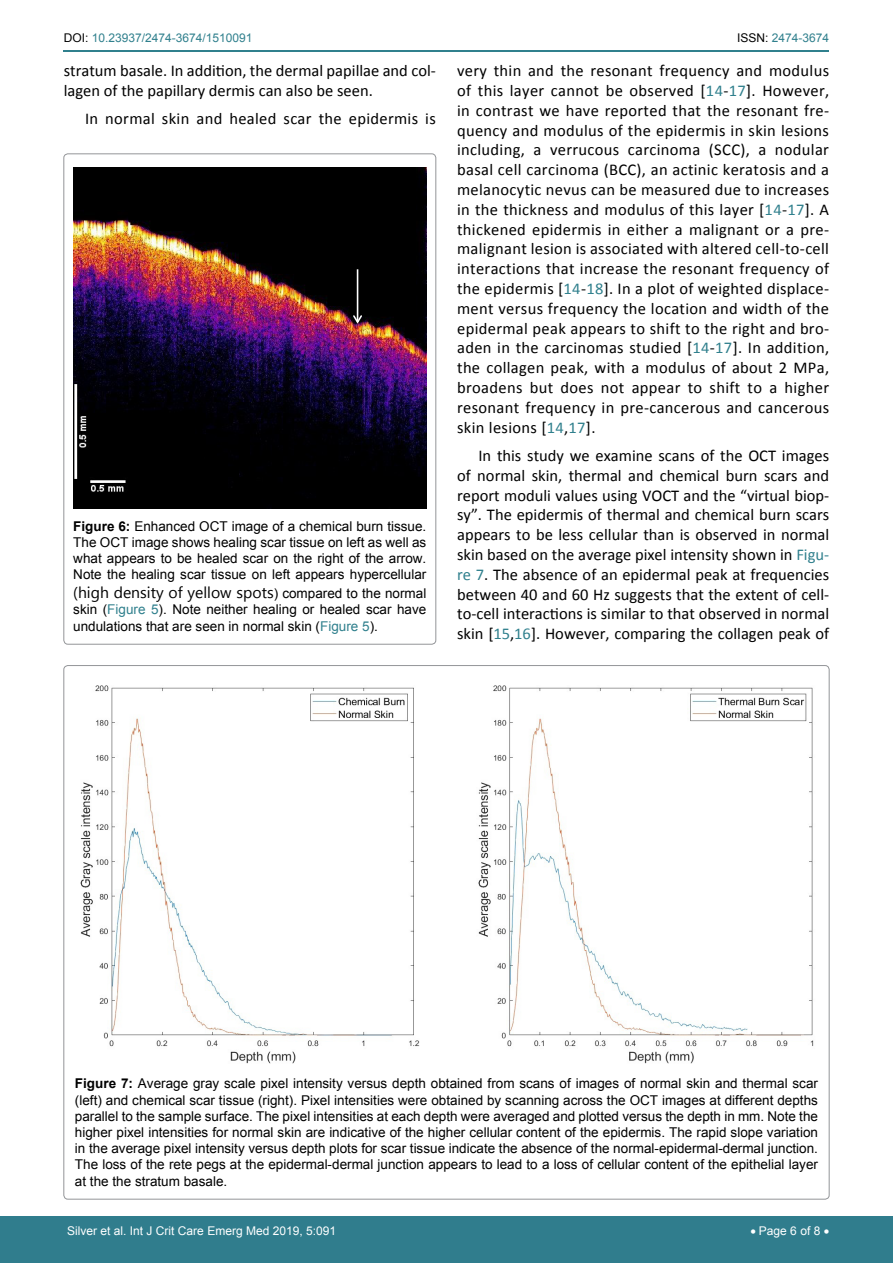
<style>
.page{position:relative;width:893px;height:1263px;background:#fff}
.page>*{position:absolute;margin:0;border:0;box-sizing:border-box;transform-origin:0 0}
.t1{font:16.5px/19.8px "Calibri";color:#000;text-align:justify}
.t2{font:16.5px "Calibri";letter-spacing:.02em;color:#000}
.t3{font:15.75px "Segoe UI";color:#000}
.t4{font:13.5px/16.2px "Arial";color:#000;text-align:justify}
.t5{font:12px "Arial";color:#fff}
.t6{font:12px "Arial";color:#30808d}
.s1{color:#000}
.s2{font-weight:700}
.s3{font-family:"Arial";font-size:13.5px}
.s4{color:#30808d}
</style>
<div class="page">
<hr style="left:64px;top:50px;width:765px;height:2px;background:#30808d">
<div style="left:0;top:1217px;width:893px;height:46px;background:#307d8d"></div>
<img style="left:73px;top:167px;width:353px;height:341px">
<hr style="left:357px;top:269px;width:1px;height:53px;background:#fff">
<svg style="left:352px;top:314px;width:11px;height:11px"></svg>
<img style="left:80px;top:685px;width:734px;height:379px">
<p class="t6" style="left:64px;top:30px;width:190px"><span class="s1">DOI:</span> 10.23937/2474-3674/1510091</p>
<p class="t6" style="left:737px;top:30px;width:94px"><span class="s1">ISSN:</span> 2474-3674</p>
<p class="t1" style="left:64px;top:61px;width:374px">stratum basale. In addition, the dermal papillae and col&shy;lagen of the papillary dermis can also be seen.</p>
<p class="t2" style="left:85px;top:108px;width:352px">In normal skin and healed scar the epidermis is</p>
<p class="t4" style="left:73px;top:518px;width:355px"><span class="s2">Figure 6:</span> Enhanced OCT image of a chemical burn tissue.<br>The OCT image shows healing scar tissue on left as well as what appears to be healed scar on the right of the arrow.<br>Note the healing scar tissue on left appears hypercellular</p>
<p class="t3" style="left:73px;top:582px;width:355px">(high density of yellow spots<span class="s3">) compared to the normal</span></p>
<p class="t4" style="left:73px;top:602px;width:355px">skin (<span class="s4">Figure 5</span>). Note neither healing or healed scar have undulations that are seen in normal skin (<span class="s4">Figure 5</span>).</p>
<p class="t1" style="left:457px;top:61px;width:374px">very thin and the resonant frequency and modulus of this layer cannot be observed [<span class="s4">14</span>-<span class="s4">17</span>]. However, in contrast we have reported that the resonant fre&shy;quency and modulus of the epidermis in skin lesions including, a verrucous carcinoma (SCC), a nodular basal cell carcinoma (BCC), an actinic keratosis and a melanocytic nevus can be measured due to increases in the thickness and modulus of this layer [<span class="s4">14</span>-<span class="s4">17</span>]. A thickened epidermis in either a malignant or a pre&shy;malignant lesion is associated with altered cell-to-cell interactions that increase the resonant frequency of the epidermis [<span class="s4">14</span>-<span class="s4">18</span>]. In a plot of weighted displace&shy;ment versus frequency the location and width of the epidermal peak appears to shift to the right and bro&shy;aden in the carcinomas studied [<span class="s4">14</span>-<span class="s4">17</span>]. In addition, the collagen peak, with a modulus of about 2 MPa, broadens but does not appear to shift to a higher resonant frequency in pre-cancerous and cancerous skin lesions [<span class="s4">14</span>,<span class="s4">17</span>].</p>
<p class="t1" style="left:457px;top:446px;width:374px;text-indent:21px">In this study we examine scans of the OCT images of normal skin, thermal and chemical burn scars and report moduli values using VOCT and the “virtual biop&shy;sy”. The epidermis of thermal and chemical burn scars appears to be less cellular than is observed in normal skin based on the average pixel intensity shown in <span class="s4">Figu&shy;re 7</span>. The absence of an epidermal peak at frequencies between 40 and 60 Hz suggests that the extent of cell&shy;to-cell interactions is similar to that observed in normal skin [<span class="s4">15</span>,<span class="s4">16</span>]. However, comparing the collagen peak of</p>
<p class="t4" style="left:75px;top:1076px;width:745px"><span class="s2">Figure 7:</span> Average gray scale pixel intensity versus depth obtained from scans of images of normal skin and thermal scar (left) and chemical scar tissue (right). Pixel intensities were obtained by scanning across the OCT images at different depths parallel to the sample surface. The pixel intensities at each depth were averaged and plotted versus the depth in mm. Note the higher pixel intensities for normal skin are indicative of the higher cellular content of the epidermis. The rapid slope variation in the average pixel intensity versus depth plots for scar tissue indicate the absence of the normal-epidermal-dermal junction.<br>The loss of the rete pegs at the epidermal-dermal junction appears to lead to a loss of cellular content of the epithelial layer at the the stratum basale.</p>
<p class="t5" style="left:67px;top:1223px;width:270px">Silver et al. Int J Crit Care Emerg Med 2019, 5:091</p>
<p class="t5" style="left:750px;top:1223px;width:80px">• Page 6 of 8 •</p>
</div>
